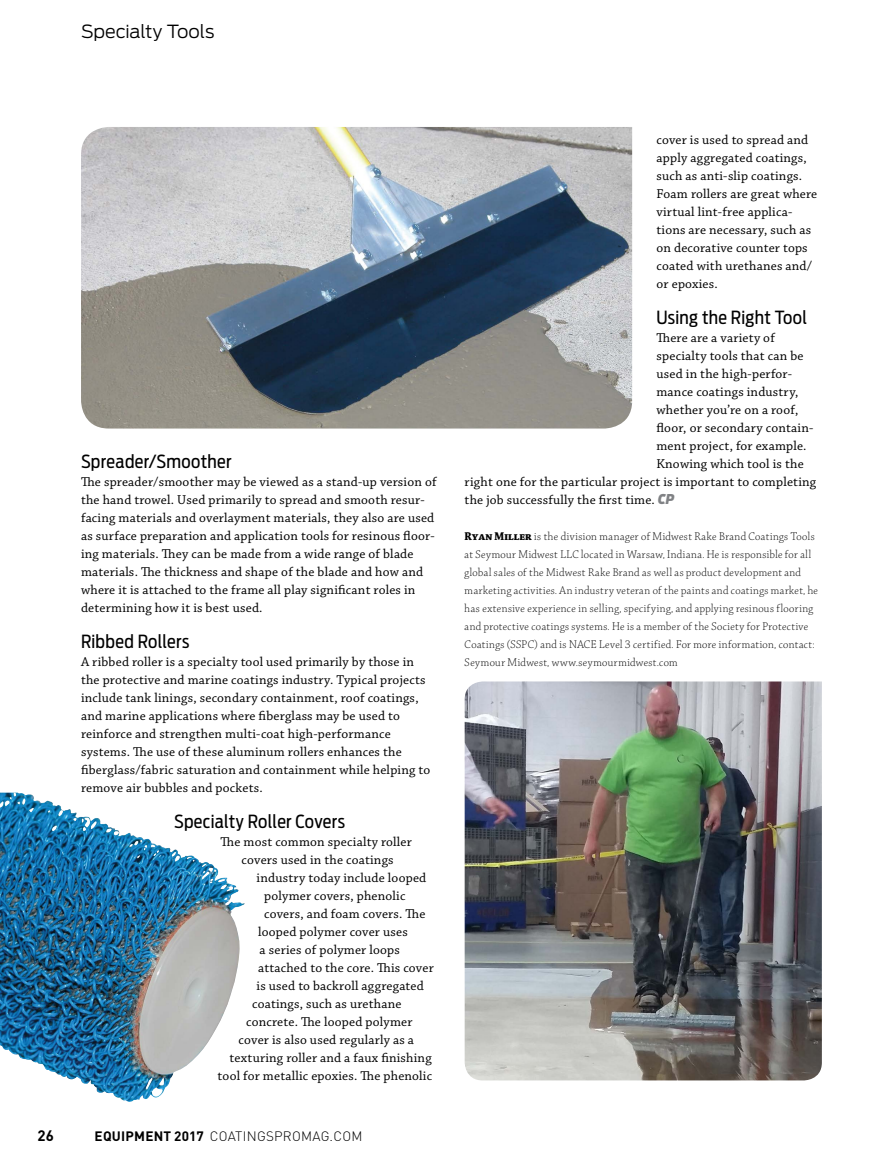
<style>
.page{position:relative;width:878px;height:1175px;background:#fff}
.page>*{position:absolute;margin:0;border:0;box-sizing:border-box;transform-origin:0 0}
.t1{font:18px "Antenna Cond";letter-spacing:.015em;color:#000}
.t2{font:300 18px "Antenna";letter-spacing:-.01em;color:#000}
.t3{font:700 15px "DIN Pro";color:#000}
.t4{font:13.5px/18px "Chaparral Pro";letter-spacing:.015em;color:#000}
.t5{font:300 13.5px "DIN Pro";letter-spacing:.02em;color:#000}
.t6{font:12px/18px "Chaparral Pro Light Disp";letter-spacing:.04em;color:#000}
.s1{font-weight:700}
.s2{font-family:"Antenna Cond";font-weight:900;font-style:italic;color:#808285}
.s3{font-family:"Chaparral Pro Bold Disp"}
</style>
<div class="page">
<img style="left:81px;top:127px;width:551px;height:301px">
<img style="left:0;top:792px;width:245px;height:309px">
<img style="left:464px;top:681px;width:357px;height:399px">
<h1 class="t2" style="left:81px;top:20px;width:135px">Specialty Tools</h1>
<h1 class="t1" style="left:81px;top:451px;width:152px">Spreader/Smoother</h1>
<p class="t4" style="left:81px;top:473px;width:357px">The spreader/smoother may be viewed as a stand-up version of the hand trowel. Used primarily to spread and smooth resur&shy;facing materials and overlayment materials, they also are used as surface preparation and application tools for resinous floor&shy;ing materials. They can be made from a wide range of blade materials. The thickness and shape of the blade and how and where it is attached to the frame all play significant roles in determining how it is best used.</p>
<h1 class="t1" style="left:81px;top:631px;width:110px">Ribbed Rollers</h1>
<p class="t4" style="left:81px;top:653px;width:351px">A ribbed roller is a specialty tool used primarily by those in the protective and marine coatings industry. Typical projects include tank linings, secondary containment, roof coatings, and marine applications where fiberglass may be used to reinforce and strengthen multi-coat high-performance systems. The use of these aluminum rollers enhances the fiberglass/fabric saturation and containment while helping to remove air bubbles and pockets.</p>
<h1 class="t1" style="left:174px;top:811px;width:172px">Specialty Roller Covers</h1>
<p class="t4" style="left:220px;top:833px;width:193px;text-align:center">The most common specialty roller covers used in the coatings</p>
<p class="t4" style="left:257px;top:869px;width:171px">industry today include looped</p>
<p class="t4" style="left:264px;top:887px;width:143px">polymer covers, phenolic</p>
<p class="t4" style="left:264px;top:905px;width:163px">covers, and foam covers. The</p>
<p class="t4" style="left:258px;top:923px;width:151px">looped polymer cover uses</p>
<p class="t4" style="left:260px;top:941px;width:142px">a series of polymer loops</p>
<p class="t4" style="left:258px;top:959px;width:177px">attached to the core. This cover</p>
<p class="t4" style="left:257px;top:977px;width:169px">is used to backroll aggregated</p>
<p class="t4" style="left:252px;top:995px;width:151px">coatings, such as urethane</p>
<p class="t4" style="left:246px;top:1013px;width:168px">concrete. The looped polymer</p>
<p class="t4" style="left:239px;top:1031px;width:177px">cover is also used regularly as a</p>
<p class="t4" style="left:230px;top:1049px;width:203px">texturing roller and a faux finishing</p>
<p class="t4" style="left:218px;top:1067px;width:216px">tool for metallic epoxies. The phenolic</p>
<p class="t3" style="left:37px;top:1125px;width:18px">26</p>
<p class="t5" style="left:95px;top:1127px;width:269px"><span class="s1">EQUIPMENT 2017</span> COATINGSPROMAG.COM</p>
<p class="t4" style="left:656px;top:131px;width:162px">cover is used to spread and apply aggregated coatings, such as anti-slip coatings.<br>Foam rollers are great where virtual lint-free applica&shy;tions are necessary, such as on decorative counter tops coated with urethanes and/ or epoxies.</p>
<h1 class="t1" style="left:656px;top:307px;width:152px">Using the Right Tool</h1>
<p class="t4" style="left:656px;top:329px;width:120px">There are a variety of</p>
<p class="t4" style="left:656px;top:347px;width:148px">specialty tools that can be</p>
<p class="t4" style="left:656px;top:365px;width:137px">used in the high-perfor-</p>
<p class="t4" style="left:656px;top:383px;width:143px">mance coatings industry,</p>
<p class="t4" style="left:656px;top:401px;width:143px">whether you’re on a roof,</p>
<p class="t4" style="left:656px;top:419px;width:158px">floor, or secondary contain-</p>
<p class="t4" style="left:656px;top:437px;width:152px">ment project, for example.</p>
<p class="t4" style="left:656px;top:455px;width:149px">Knowing which tool is the</p>
<p class="t4" style="left:464px;top:473px;width:353px">right one for the particular project is important to completing</p>
<p class="t4" style="left:464px;top:491px;width:211px">the job successfully the first time. <span class="s2">CP</span></p>
<p class="t6" style="left:464px;top:528px;width:355px"><span class="s3">Ryan Miller</span> is the division manager of Midwest Rake Brand Coatings Tools at Seymour Midwest LLC located in Warsaw, Indiana. He is responsible for all global sales of the Midwest Rake Brand as well as product development and marketing activities. An industry veteran of the paints and coatings market, he has extensive experience in selling, specifying, and applying resinous flooring and protective coatings systems. He is a member of the Society for Protective Coatings (SSPC) and is NACE Level 3 certified. For more information, contact:<br>Seymour Midwest, www.seymourmidwest.com</p>
</div>
